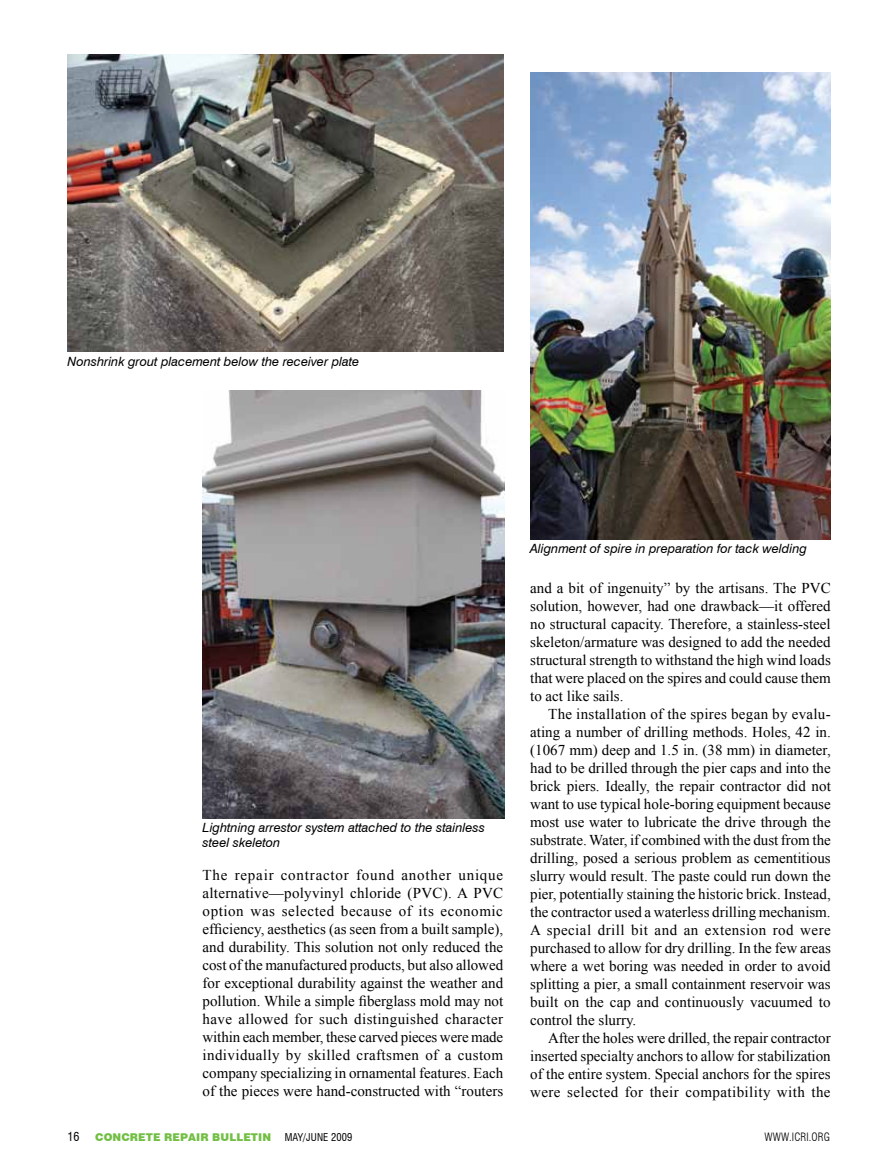
<style>
.page{position:relative;width:878px;height:1175px;background:#fff}
.page>*{position:absolute;margin:0;border:0;box-sizing:border-box;transform-origin:0 0}
.t1{font:15px/18px "Times New Roman";color:#000;text-align:justify}
.t2{font:italic 12.75px/15.3px "Swiss 721 BT";color:#000}
.t3{font:condensed 12px "Swiss 721 BT";color:#000}
.t4{font:300 condensed 11.25px "Swiss 721 BT";letter-spacing:.01em;color:#000}
.t5{font:900 10.8px "Swiss 721 BT";letter-spacing:.01em;color:#72bf44}
.t6{font:condensed 10.5px "Swiss 721 BT";letter-spacing:.01em;color:#000}
</style>
<div class="page">
<img style="left:68px;top:54px;width:435px;height:298px">
<img style="left:202px;top:390px;width:302px;height:428px">
<img style="left:530px;top:72px;width:300px;height:467px">
<p class="t2" style="left:68px;top:354px;width:293px">Nonshrink grout placement below the receiver plate</p>
<p class="t2" style="left:202px;top:819px;width:284px">Lightning arrestor system attached to the stainless steel skeleton</p>
<p class="t1" style="left:202px;top:865px;width:302px">The repair contractor found another unique alternative—polyvinyl chloride (PVC). A PVC option was selected because of its economic efficiency, aesthetics (as seen from a built sample), and durability. This solution not only reduced the cost of the manufactured products, but also allowed for exceptional durability against the weather and pollution. While a simple fiberglass mold may not have allowed for such distinguished character within each member, these carved pieces were made individually by skilled craftsmen of a custom company specializing in ornamental features. Each of the pieces were hand-constructed with “routers</p>
<p class="t2" style="left:530px;top:541px;width:278px">Alignment of spire in preparation for tack welding</p>
<p class="t1" style="left:530px;top:579px;width:302px">and a bit of ingenuity” by the artisans. The PVC solution, however, had one drawback—it offered no structural capacity. Therefore, a stainless-steel skeleton/armature was designed to add the needed structural strength to withstand the high wind loads that were placed on the spires and could cause them to act like sails.</p>
<p class="t1" style="left:530px;top:705px;width:302px;text-indent:18px">The installation of the spires began by evalu&shy;ating a number of drilling methods. Holes, 42 in. (1067 mm) deep and 1.5 in. (38 mm) in diameter, had to be drilled through the pier caps and into the brick piers. Ideally, the repair contractor did not want to use typical hole-boring equipment because most use water to lubricate the drive through the substrate. Water, if combined with the dust from the drilling, posed a serious problem as cementitious slurry would result. The paste could run down the pier, potentially staining the historic brick. Instead, the contractor used a waterless drilling mechanism.<br>A special drill bit and an extension rod were purchased to allow for dry drilling. In the few areas where a wet boring was needed in order to avoid splitting a pier, a small containment reservoir was built on the cap and continuously vacuumed to control the slurry.</p>
<p class="t1" style="left:530px;top:1029px;width:302px;text-indent:18px">After the holes were drilled, the repair contractor inserted specialty anchors to allow for stabilization of the entire system. Special anchors for the spires were selected for their compatibility with the</p>
<p class="t3" style="left:68px;top:1129px;width:13px">16</p>
<p class="t5" style="left:95px;top:1130px;width:177px">CONCRETE REPAIR BULLETIN</p>
<p class="t6" style="left:285px;top:1130px;width:69px">MAY/JUNE 2009</p>
<p class="t4" style="left:764px;top:1130px;width:67px">WWW.ICRI.ORG</p>
</div>
